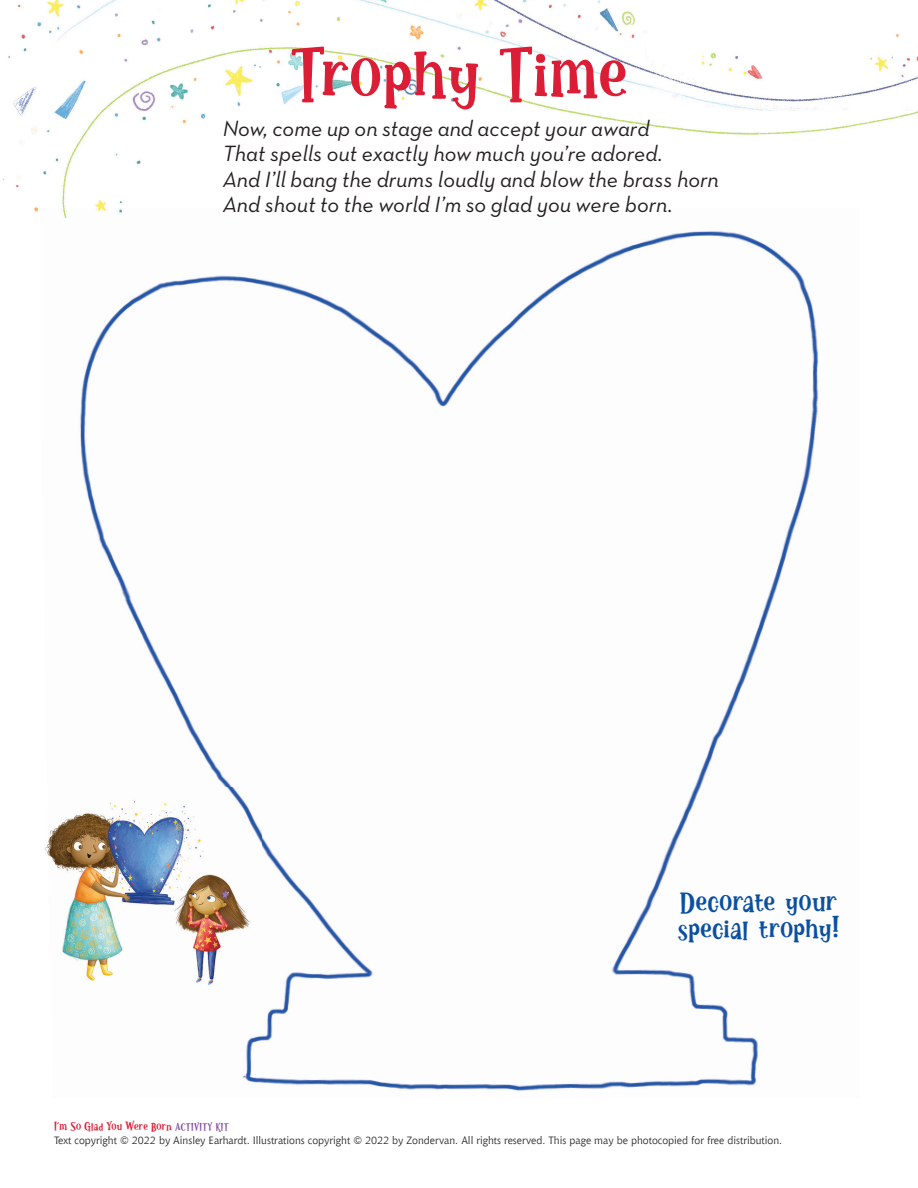
<style>
.page{position:relative;width:918px;height:1188px;background:#fff}
.page>*{position:absolute;margin:0;border:0;box-sizing:border-box;transform-origin:0 0}
.NewMainHead{font:75px "Motteka";letter-spacing:.005em;color:#db1d35}
.job{font:30px/27px "Motteka";letter-spacing:.02em;color:#0a4fa2}
.rhymes{font:italic 22.5px "Neutra Text TFPS";color:#231f20}
.t1{font:12px "Motteka";letter-spacing:.02em;color:#db1d35}
.t2{font:10.5px "Chianti BT";color:#231f20}
.s1{font-size:10.5px;color:#84489c}
</style>
<div class="page">
<img style="left:3px;top:0;width:915px;height:212px">
<img style="left:40px;top:208px;width:820px;height:883px">
<img style="left:40px;top:787px;width:222px;height:204px">
<p class="NewMainHead" style="left:291px;top:31px;width:338px">Trophy Time</p>
<p class="rhymes" style="left:223px;top:114px;width:428px">Now, come up on stage and accept your award</p>
<p class="rhymes" style="left:223px;top:140px;width:441px">That spells out exactly how much you’re adored.</p>
<p class="rhymes" style="left:223px;top:165px;width:498px">And I’ll bang the drums loudly and blow the brass horn</p>
<p class="rhymes" style="left:223px;top:191px;width:451px">And shout to the world I’m so glad you were born.</p>
<p class="job" style="left:678px;top:888px;width:163px">Decorate your special trophy!</p>
<p class="t1" style="left:54px;top:1120px;width:176px">I’m So Glad You Were Born <span class="s1">ACTIVITY KIT</span></p>
<p class="t2" style="left:54px;top:1134px;width:730px">Text copyright © 2022 by Ainsley Earhardt. Illustrations copyright © 2022 by Zondervan. All rights reserved. This page may be photocopied for free distribution.</p>
</div>
